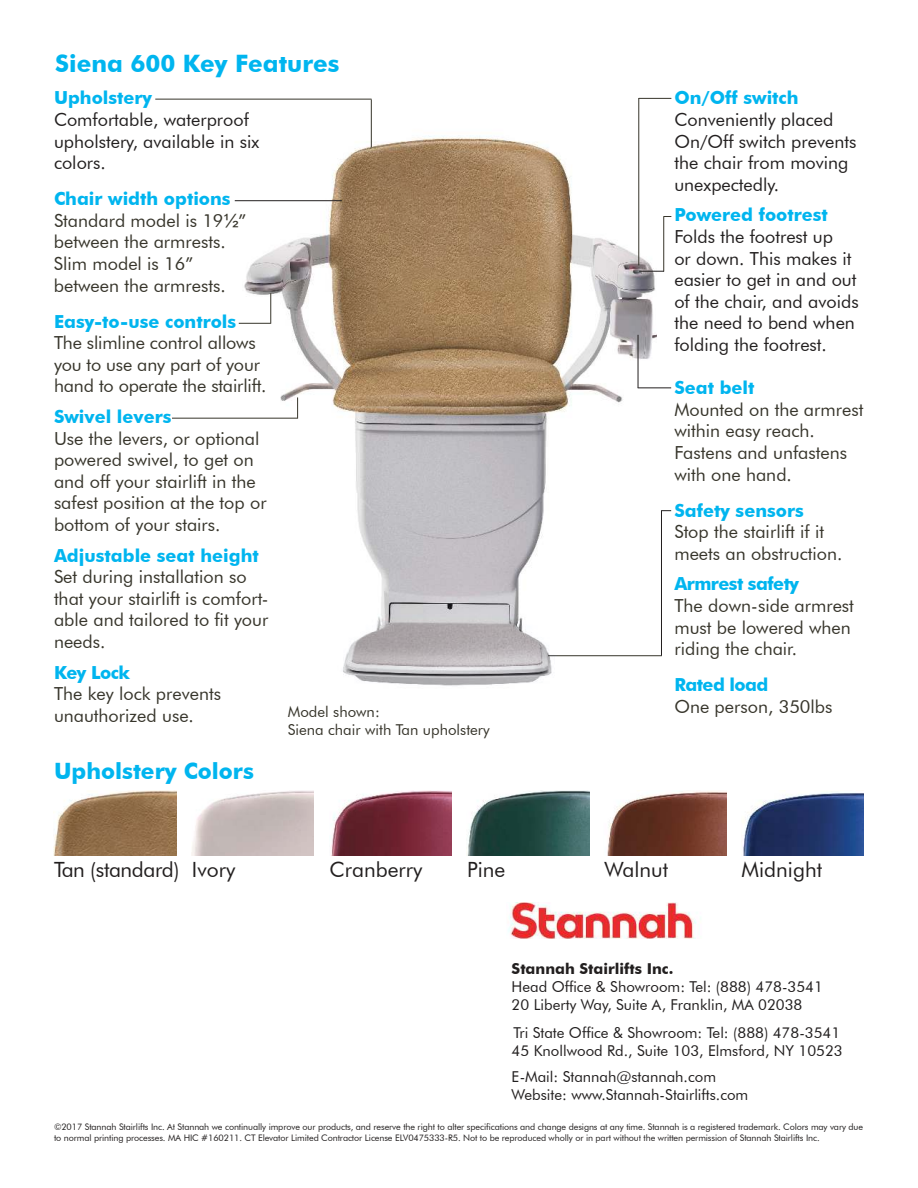
<style>
.page{position:relative;width:918px;height:1188px;background:#fff}
.page>*{position:absolute;margin:0;border:0;box-sizing:border-box;transform-origin:0 0}
.t1{font:700 24px "Futura BT";color:#00b5ef}
.t2{font:700 22.5px "Futura BT";color:#00b5ef}
.t3{font:21px "Futura BT";color:#221f1f}
.t4{font:21px "Futura BT";letter-spacing:-.02em;color:#221f1f}
.t5{font:18px/21.6px "Futura BT";color:#37352b}
.t6{font:18px/21.6px "Futura BT";color:#221f1f}
.t7{font:700 18px "Futura BT";color:#00b5ef}
.t8{font:700 18px "Futura BT";letter-spacing:-.03em;color:#00b5ef}
.t9{font:15px/18px "Futura BT";color:#221f1f}
.t10{font:15px "Futura BT";color:#37352b}
.t11{font:700 15px "Futura BT";color:#221f1f}
.t12{font:9px/10.8px "Futura BT";letter-spacing:-.01em;color:#221f1f}
.s1{font-weight:700;color:#00b5ef}
.s2{font-family:"Arial"}
</style>
<div class="page">
<img style="left:243px;top:97px;width:413px;height:560px">
<img style="left:508px;top:902px;width:189px;height:36px">
<img style="left:743px;top:791px;width:121px;height:64px">
<img style="left:192px;top:790px;width:122px;height:65px">
<img style="left:331px;top:790px;width:121px;height:65px">
<img style="left:467px;top:790px;width:122px;height:65px">
<img style="left:607px;top:791px;width:119px;height:64px">
<hr style="left:155px;top:99px;width:217px;height:1px;background:#37352b">
<hr style="left:639px;top:98px;width:32px;height:1px;background:#37352b">
<hr style="left:663px;top:216px;width:1px;height:56px;background:#37352b">
<hr style="left:638px;top:387px;width:33px;height:1px;background:#221f1f">
<svg style="left:329px;top:135px;width:243px;height:281px;background:#a98c6a"></svg>
<hr style="left:235px;top:200px;width:107px;height:1px;background:#221f1f">
<hr style="left:371px;top:99px;width:1px;height:48px;background:#37352b">
<hr style="left:270px;top:293px;width:1px;height:31px;background:#37352b">
<hr style="left:239px;top:323px;width:32px;height:1px;background:#37352b">
<svg style="left:297px;top:397px;width:1px;height:21px"></svg>
<hr style="left:172px;top:418px;width:126px;height:1px;background:#37352b">
<hr style="left:638px;top:335px;width:1px;height:53px;background:#221f1f">
<svg style="left:639px;top:271px;width:25px;height:1px"></svg>
<hr style="left:638px;top:98px;width:1px;height:167px;background:#37352b">
<hr style="left:548px;top:655px;width:114px;height:1px;background:#37352b">
<hr style="left:661px;top:510px;width:1px;height:146px;background:#221f1f">
<svg style="left:340px;top:622px;width:216px;height:64px"></svg>
<img style="left:54px;top:790px;width:122px;height:65px">
<h1 class="t1" style="left:55px;top:54px;width:286px">Siena 600 Key Features</h1>
<p class="t7" style="left:54px;top:91px;width:100px">Upholstery</p>
<p class="t6" style="left:54px;top:110px;width:207px">Comfortable, waterproof upholstery, available in six colors.</p>
<p class="t5" style="left:54px;top:189px;width:194px"><span class="s1">Chair width options<br></span>Standard model is 19<span class="s2">½</span>” between the armrests.<br>Slim model is 16” between the armrests.</p>
<p class="t7" style="left:54px;top:314px;width:184px">Easy-to-use controls</p>
<p class="t5" style="left:54px;top:333px;width:214px">The slimline control allows you to use any part of your hand to operate the stairlift.</p>
<p class="t7" style="left:54px;top:409px;width:119px">Swivel levers</p>
<p class="t5" style="left:54px;top:429px;width:214px">Use the levers, or optional powered swivel, to get on and off your stairlift in the safest position at the top or bottom of your stairs.</p>
<p class="t7" style="left:54px;top:548px;width:206px">Adjustable seat height</p>
<p class="t5" style="left:54px;top:567px;width:216px">Set during installation so that your stairlift is comfort&shy;able and tailored to fit your needs.</p>
<p class="t7" style="left:54px;top:665px;width:78px">Key Lock</p>
<p class="t5" style="left:54px;top:684px;width:169px">The key lock prevents unauthorized use.</p>
<p class="t2" style="left:54px;top:762px;width:201px">Upholstery Colors</p>
<p class="t7" style="left:674px;top:91px;width:126px">On/Off switch</p>
<p class="t6" style="left:674px;top:110px;width:183px">Conveniently placed<br>On/Off switch prevents the chair from moving unexpectedly.</p>
<p class="t7" style="left:674px;top:208px;width:155px">Powered footrest</p>
<p class="t6" style="left:674px;top:227px;width:186px">Folds the footrest up<br>or down. This makes it easier to get in and out of the chair, and avoids the need to bend when folding the footrest.</p>
<p class="t7" style="left:674px;top:380px;width:82px">Seat belt</p>
<p class="t5" style="left:674px;top:400px;width:190px">Mounted on the armrest within easy reach.<br>Fastens and unfastens with one hand.</p>
<p class="t7" style="left:674px;top:503px;width:131px">Safety sensors</p>
<p class="t5" style="left:674px;top:522px;width:170px">Stop the stairlift if it meets an obstruction.</p>
<p class="t8" style="left:674px;top:577px;width:126px">Armrest safety</p>
<p class="t5" style="left:674px;top:596px;width:181px">The down-side armrest must be lowered when riding the chair.</p>
<p class="t8" style="left:674px;top:677px;width:96px">Rated load</p>
<p class="t10" style="left:288px;top:703px;width:93px">Model shown:</p>
<p class="t5" style="left:674px;top:695px;width:160px">One person, 350lbs</p>
<p class="t10" style="left:288px;top:724px;width:204px">Siena chair with Tan upholstery</p>
<p class="t4" style="left:54px;top:857px;width:183px">Tan (standard) Ivory</p>
<p class="t3" style="left:329px;top:861px;width:95px">Cranberry</p>
<p class="t3" style="left:467px;top:861px;width:40px">Pine</p>
<p class="t3" style="left:605px;top:861px;width:65px">Walnut</p>
<p class="t3" style="left:742px;top:861px;width:82px">Midnight</p>
<p class="t11" style="left:512px;top:962px;width:163px">Stannah Stairlifts Inc.</p>
<p class="t9" style="left:512px;top:977px;width:313px">Head Office &amp; Showroom: Tel: (888) 478-3541<br>20 Liberty Way, Suite A, Franklin, MA 02038</p>
<p class="t9" style="left:512px;top:1024px;width:333px">Tri State Office &amp; Showroom: Tel: (888) 478-3541<br>45 Knollwood Rd., Suite 103, Elmsford, NY 10523</p>
<p class="t9" style="left:512px;top:1067px;width:238px">E-Mail: Stannah@stannah.com<br>Website: www.Stannah-Stairlifts.com</p>
<p class="t12" style="left:54px;top:1122px;width:811px">©2017 Stannah Stairlifts Inc. At Stannah we continually improve our products, and reserve the right to alter specifications and change designs at any time. Stannah is a registered trademark. Colors may vary due to normal printing processes. MA HIC #160211. CT Elevator Limited Contractor License ELV0475333-R5. Not to be reproduced wholly or in part without the written permission of Stannah Stairlifts Inc.</p>
</div>
